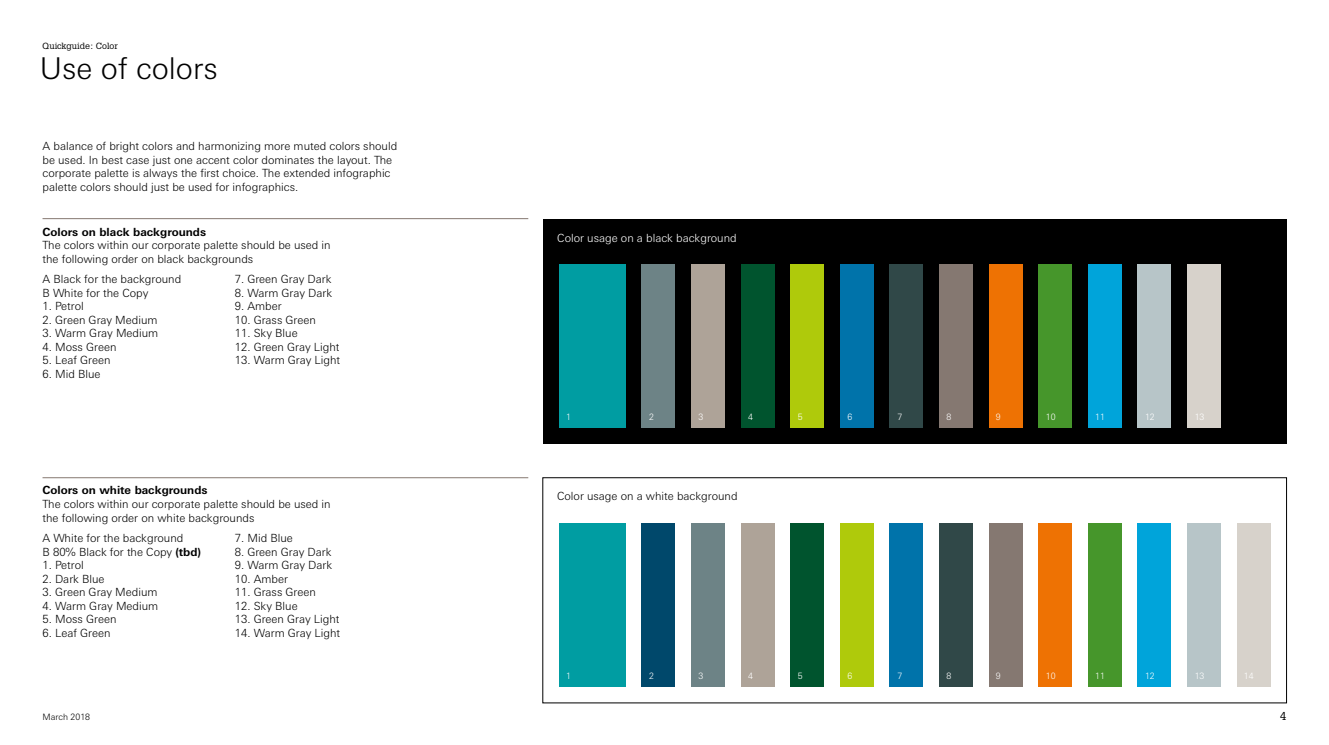
<style>
.page{position:relative;width:1329px;height:745px;background:#fff}
.page>*{position:absolute;margin:0;border:0;box-sizing:border-box;transform-origin:0 0}
.t1{font:300 30px "Univers Next Pro";color:#000}
.t2{font:300 11.25px/13.5px "Univers Next Pro";color:#000}
.t3{font:700 11.25px "Univers Next Pro";color:#000}
.t4{font:300 11.25px "Univers Next Pro";color:#fff}
.t5{font:11.25px "Glypha LT Std";color:#000}
.t6{font:300 8.75px "Univers Next Pro";color:#fff}
.t7{font:8.75px "Glypha LT Std";color:#000}
.t8{font:300 8.75px "Univers Next Pro";color:#000}
.s1{font-weight:700}
</style>
<div class="page">
<div style="left:543px;top:219px;width:743px;height:224px;background:#000"></div>
<hr style="left:43px;top:218px;width:485px;height:1px;background:#857871">
<div style="left:559px;top:263px;width:66px;height:164px;background:#009da2"></div>
<div style="left:691px;top:263px;width:33px;height:164px;background:#aea398"></div>
<div style="left:642px;top:263px;width:33px;height:164px;background:#6d8386"></div>
<div style="left:939px;top:263px;width:33px;height:164px;background:#857871"></div>
<div style="left:890px;top:263px;width:33px;height:164px;background:#304848"></div>
<div style="left:741px;top:263px;width:33px;height:164px;background:#00542e"></div>
<div style="left:791px;top:263px;width:33px;height:164px;background:#afca0b"></div>
<div style="left:840px;top:263px;width:33px;height:164px;background:#0073aa"></div>
<div style="left:1187px;top:263px;width:33px;height:164px;background:#d7d2cb"></div>
<div style="left:1138px;top:263px;width:33px;height:164px;background:#b7c5c8"></div>
<div style="left:1038px;top:263px;width:33px;height:164px;background:#46962b"></div>
<div style="left:989px;top:263px;width:33px;height:164px;background:#ee7203"></div>
<div style="left:1088px;top:263px;width:33px;height:164px;background:#00a4da"></div>
<div style="left:542px;top:477px;width:745px;height:225px;border:1px solid #000"></div>
<hr style="left:43px;top:477px;width:485px;height:1px;background:#857871">
<div style="left:559px;top:523px;width:66px;height:163px;background:#009da2"></div>
<div style="left:1237px;top:523px;width:33px;height:163px;background:#d7d2cb"></div>
<div style="left:741px;top:523px;width:33px;height:163px;background:#aea398"></div>
<div style="left:691px;top:523px;width:33px;height:163px;background:#6d8386"></div>
<div style="left:642px;top:523px;width:33px;height:163px;background:#00486b"></div>
<div style="left:989px;top:523px;width:33px;height:163px;background:#857871"></div>
<div style="left:939px;top:523px;width:33px;height:163px;background:#304848"></div>
<div style="left:791px;top:523px;width:33px;height:163px;background:#00542e"></div>
<div style="left:840px;top:523px;width:33px;height:163px;background:#afca0b"></div>
<div style="left:890px;top:523px;width:33px;height:163px;background:#0073aa"></div>
<div style="left:1187px;top:523px;width:33px;height:163px;background:#b7c5c8"></div>
<div style="left:1088px;top:523px;width:33px;height:163px;background:#46962b"></div>
<div style="left:1038px;top:523px;width:33px;height:163px;background:#ee7203"></div>
<div style="left:1138px;top:523px;width:33px;height:163px;background:#00a4da"></div>
<p class="t7" style="left:43px;top:40px;width:77px">Quickguide: Color</p>
<h1 class="t1" style="left:40px;top:51px;width:179px">Use of colors</h1>
<p class="t2" style="left:43px;top:139px;width:356px">A balance of bright colors and harmonizing more muted colors should be used. In best case just one accent color dominates the layout. The corporate palette is always the first choice. The extended infographic palette colors should just be used for infographics.</p>
<p class="t3" style="left:43px;top:225px;width:165px">Colors on black backgrounds</p>
<p class="t2" style="left:43px;top:238px;width:290px">The colors within our corporate palette should be used in the following order on black backgrounds</p>
<p class="t2" style="left:43px;top:272px;width:140px">A Black for the background<br>B White for the Copy</p>
<p class="t2" style="left:43px;top:299px;width:43px">1. Petrol</p>
<p class="t2" style="left:43px;top:312px;width:117px">2. Green Gray Medium</p>
<p class="t2" style="left:43px;top:326px;width:117px">3. Warm Gray Medium</p>
<p class="t2" style="left:43px;top:339px;width:75px">4. Moss Green</p>
<p class="t2" style="left:43px;top:353px;width:69px">5. Leaf Green</p>
<p class="t2" style="left:43px;top:366px;width:60px">6. Mid Blue</p>
<p class="t2" style="left:235px;top:272px;width:98px">7. Green Gray Dark</p>
<p class="t2" style="left:235px;top:285px;width:99px">8. Warm Gray Dark</p>
<p class="t2" style="left:235px;top:299px;width:48px">9. Amber</p>
<p class="t2" style="left:235px;top:312px;width:83px">10. Grass Green</p>
<p class="t2" style="left:235px;top:326px;width:64px">11. Sky Blue</p>
<p class="t2" style="left:235px;top:339px;width:106px">12. Green Gray Light</p>
<p class="t2" style="left:235px;top:353px;width:107px">13. Warm Gray Light</p>
<p class="t3" style="left:43px;top:483px;width:167px">Colors on white backgrounds</p>
<p class="t2" style="left:43px;top:497px;width:290px">The colors within our corporate palette should be used in the following order on white backgrounds</p>
<p class="t2" style="left:43px;top:531px;width:160px">A White for the background<br>B 80% Black for the Copy <span class="s1">(tbd)</span></p>
<p class="t2" style="left:43px;top:558px;width:43px">1. Petrol</p>
<p class="t2" style="left:43px;top:571px;width:64px">2. Dark Blue</p>
<p class="t2" style="left:43px;top:585px;width:117px">3. Green Gray Medium</p>
<p class="t2" style="left:43px;top:598px;width:117px">4. Warm Gray Medium</p>
<p class="t2" style="left:43px;top:612px;width:75px">5. Moss Green</p>
<p class="t2" style="left:43px;top:625px;width:69px">6. Leaf Green</p>
<p class="t2" style="left:235px;top:531px;width:60px">7. Mid Blue</p>
<p class="t2" style="left:235px;top:544px;width:98px">8. Green Gray Dark</p>
<p class="t2" style="left:235px;top:558px;width:99px">9. Warm Gray Dark</p>
<p class="t2" style="left:235px;top:571px;width:55px">10. Amber</p>
<p class="t2" style="left:235px;top:585px;width:83px">11. Grass Green</p>
<p class="t2" style="left:235px;top:598px;width:64px">12. Sky Blue</p>
<p class="t2" style="left:235px;top:612px;width:106px">13. Green Gray Light</p>
<p class="t2" style="left:235px;top:625px;width:107px">14. Warm Gray Light</p>
<p class="t4" style="left:557px;top:231px;width:181px">Color usage on a black background</p>
<p class="t6" style="left:566px;top:412px;width:6px">1</p>
<p class="t6" style="left:649px;top:412px;width:6px">2</p>
<p class="t6" style="left:698px;top:412px;width:6px">3</p>
<p class="t6" style="left:748px;top:412px;width:6px">4</p>
<p class="t6" style="left:798px;top:412px;width:6px">5</p>
<p class="t6" style="left:847px;top:412px;width:6px">6</p>
<p class="t6" style="left:897px;top:412px;width:6px">7</p>
<p class="t6" style="left:946px;top:412px;width:6px">8</p>
<p class="t6" style="left:996px;top:412px;width:6px">9</p>
<p class="t6" style="left:1046px;top:412px;width:11px">10</p>
<p class="t6" style="left:1095px;top:412px;width:11px">11</p>
<p class="t6" style="left:1145px;top:412px;width:11px">12</p>
<p class="t6" style="left:1194px;top:412px;width:11px">13</p>
<p class="t2" style="left:557px;top:489px;width:182px">Color usage on a white background</p>
<p class="t6" style="left:566px;top:670px;width:6px">1</p>
<p class="t6" style="left:649px;top:670px;width:6px">2</p>
<p class="t6" style="left:698px;top:670px;width:6px">3</p>
<p class="t6" style="left:748px;top:670px;width:6px">4</p>
<p class="t6" style="left:798px;top:670px;width:6px">5</p>
<p class="t6" style="left:847px;top:670px;width:6px">6</p>
<p class="t6" style="left:897px;top:670px;width:6px">7</p>
<p class="t6" style="left:946px;top:670px;width:6px">8</p>
<p class="t6" style="left:996px;top:670px;width:6px">9</p>
<p class="t6" style="left:1046px;top:670px;width:11px">10</p>
<p class="t6" style="left:1095px;top:670px;width:11px">11</p>
<p class="t6" style="left:1145px;top:670px;width:11px">12</p>
<p class="t6" style="left:1194px;top:670px;width:11px">13</p>
<p class="t6" style="left:1244px;top:670px;width:11px">14</p>
<p class="t8" style="left:43px;top:711px;width:49px">March 2018</p>
<p class="t5" style="left:1280px;top:708px;width:8px">4</p>
</div>
